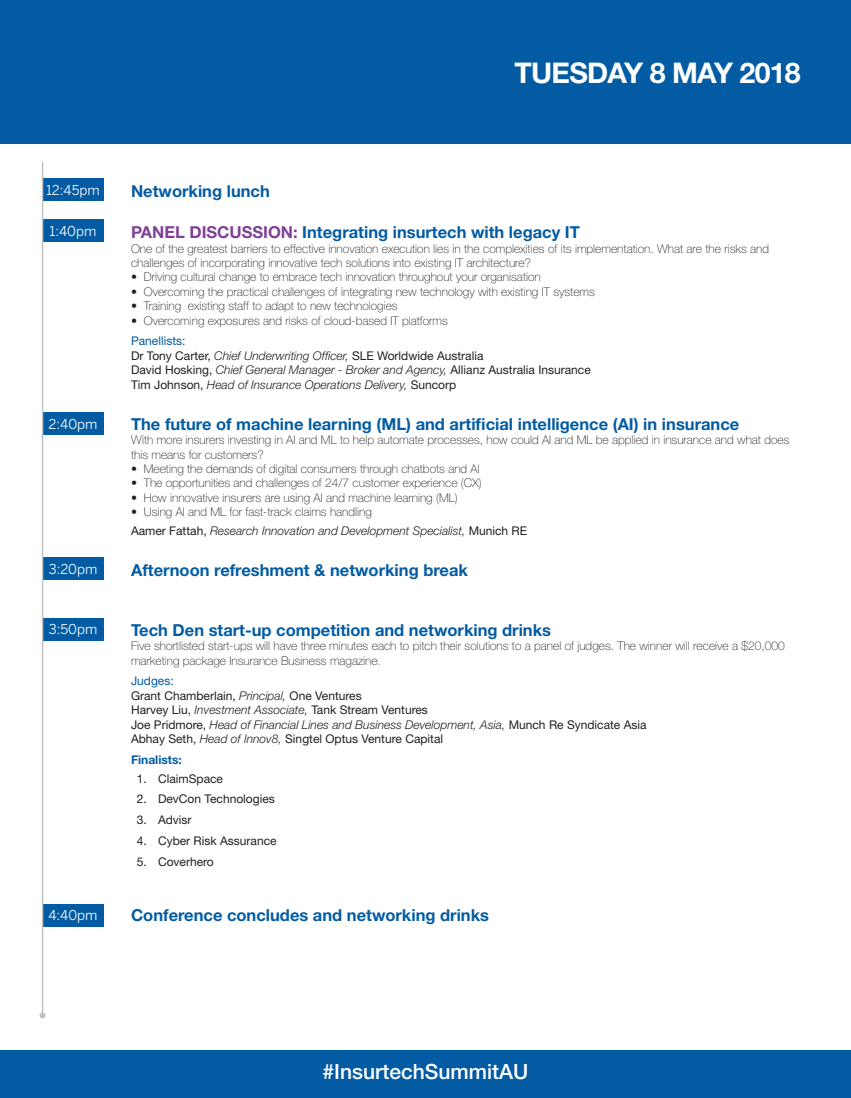
<style>
.page{position:relative;width:851px;height:1098px;background:#fff}
.page>*{position:absolute;margin:0;border:0;box-sizing:border-box;transform-origin:0 0}
.t1{font:700 28.5px "Helvetica Neue";letter-spacing:-.025em;color:#fff}
.t2{font:500 21px "Helvetica Neue";color:#fff}
.t3{font:700 16.5px "Helvetica Neue";color:#035ca3}
.t4{font:13.5px "Benton Sans";color:#fff}
.t5{font:100 12px/14.4px "Helvetica Neue";color:#241f1f}
.t6{font:italic 300 12px/14.4px "Helvetica Neue";color:#241f1f}
.t7{font:12px/14.4px "Helvetica Neue";color:#241f1f}
.t8{font:700 12px "Helvetica Neue";color:#035ca3}
.s1{color:#804096}
.s2{font-weight:400;font-style:normal;color:#035ca3}
.s3{font-weight:400;font-style:normal}
.s4{font-weight:100;font-style:normal}
.s5{color:#035ca3}
.s6{font-weight:300;font-style:italic}
</style>
<div class="page">
<div style="left:0;top:1049px;width:850px;height:48px;background:#035ca3"></div>
<div style="left:0;top:0;width:850px;height:143px;background:#035ca3"></div>
<div style="left:43px;top:179px;width:60px;height:22px;background:#035ca3"></div>
<div style="left:43px;top:219px;width:60px;height:22px;background:#035ca3"></div>
<div style="left:43px;top:412px;width:60px;height:22px;background:#035ca3"></div>
<div style="left:43px;top:557px;width:60px;height:22px;background:#035ca3"></div>
<div style="left:43px;top:617px;width:60px;height:23px;background:#035ca3"></div>
<div style="left:43px;top:903px;width:60px;height:22px;background:#035ca3"></div>
<hr style="left:42px;top:162px;width:1px;height:852px;background:#c0bfc1">
<svg style="left:40px;top:1011px;width:6px;height:6px"></svg>
<h1 class="t1" style="left:514px;top:55px;width:288px">TUESDAY 8 MAY 2018</h1>
<p class="t4" style="left:46px;top:182px;width:55px">12:45pm</p>
<p class="t4" style="left:50px;top:223px;width:48px">1:40pm</p>
<p class="t4" style="left:49px;top:415px;width:50px">2:40pm</p>
<p class="t4" style="left:49px;top:561px;width:50px">3:20pm</p>
<p class="t4" style="left:49px;top:621px;width:50px">3:50pm</p>
<p class="t4" style="left:48px;top:907px;width:51px">4:40pm</p>
<h3 class="t3" style="left:131px;top:181px;width:140px">Networking lunch</h3>
<h3 class="t3" style="left:131px;top:222px;width:450px"><span class="s1">PANEL DISCUSSION:</span> Integrating insurtech with legacy IT</h3>
<p class="t5" style="left:131px;top:241px;width:639px">One of the greatest barriers to effective innovation execution lies in the complexities of its implementation. What are the risks and challenges of incorporating innovative tech solutions into existing IT architecture?</p>
<p class="t5" style="left:131px;top:270px;width:411px">• Driving cultural change to embrace tech innovation throughout your organisation</p>
<p class="t5" style="left:131px;top:284px;width:465px">• Overcoming the practical challenges of integrating new technology with existing IT systems</p>
<p class="t5" style="left:131px;top:299px;width:268px">• Training existing staff to adapt to new technologies</p>
<p class="t5" style="left:131px;top:313px;width:318px">• Overcoming exposures and risks of cloud-based IT platforms</p>
<p class="t6" style="left:131px;top:334px;width:461px"><span class="s2">Panellists:<br></span><span class="s3">Dr Tony Carter,</span> Chief Underwriting Officer, <span class="s3">SLE Worldwide Australia<br>David Hosking,</span> Chief General Manager - Broker and Agency, <span class="s3">Allianz Australia Insurance Tim Johnson,</span> Head of Insurance Operations Delivery, <span class="s3">Suncorp</span></p>
<h3 class="t3" style="left:131px;top:413px;width:609px">The future of machine learning (ML) and artificial intelligence (AI) in insurance</h3>
<p class="t5" style="left:131px;top:432px;width:659px">With more insurers investing in AI and ML to help automate processes, how could AI and ML be applied in insurance and what does this means for customers?</p>
<p class="t5" style="left:131px;top:461px;width:350px">• Meeting the demands of digital consumers through chatbots and AI</p>
<p class="t5" style="left:131px;top:476px;width:352px">• The opportunities and challenges of 24/7 customer experience (CX)</p>
<p class="t5" style="left:131px;top:490px;width:328px">• How innovative insurers are using AI and machine learning (ML)</p>
<p class="t6" style="left:131px;top:502px;width:397px;line-height:18.6px"><span class="s4">• Using AI and ML for fast-track claims handling<br></span><span class="s3">Aamer Fattah,</span> Research Innovation and Development Specialist, <span class="s3">Munich RE</span></p>
<h3 class="t3" style="left:131px;top:559px;width:338px">Afternoon refreshment &amp; networking break</h3>
<h3 class="t3" style="left:131px;top:619px;width:421px">Tech Den start-up competition and networking drinks</h3>
<p class="t5" style="left:131px;top:638px;width:655px">Five shortlisted start-ups will have three minutes each to pitch their solutions to a panel of judges. The winner will receive a $20,000 marketing package Insurance Business magazine.</p>
<p class="t7" style="left:131px;top:673px;width:517px"><span class="s5">Judges:<br></span>Grant Chamberlain, <span class="s6">Principal,</span> One Ventures<br>Harvey Liu, <span class="s6">Investment Associate,</span> Tank Stream Ventures<br>Joe Pridmore, <span class="s6">Head of Financial Lines and Business Development, Asia,</span> Munch Re Syndicate Asia Abhay Seth, <span class="s6">Head of Innov8,</span> Singtel Optus Venture Capital</p>
<p class="t8" style="left:131px;top:751px;width:52px">Finalists:</p>
<p class="t7" style="left:137px;top:770px;width:88px">1. ClaimSpace</p>
<p class="t7" style="left:137px;top:791px;width:139px">2. DevCon Technologies</p>
<p class="t7" style="left:137px;top:812px;width:56px">3. Advisr</p>
<p class="t7" style="left:137px;top:833px;width:141px">4. Cyber Risk Assurance</p>
<p class="t7" style="left:137px;top:853px;width:79px">5. Coverhero</p>
<h3 class="t3" style="left:131px;top:904px;width:359px">Conference concludes and networking drinks</h3>
<h2 class="t2" style="left:322px;top:1058px;width:207px">#InsurtechSummitAU</h2>
</div>
